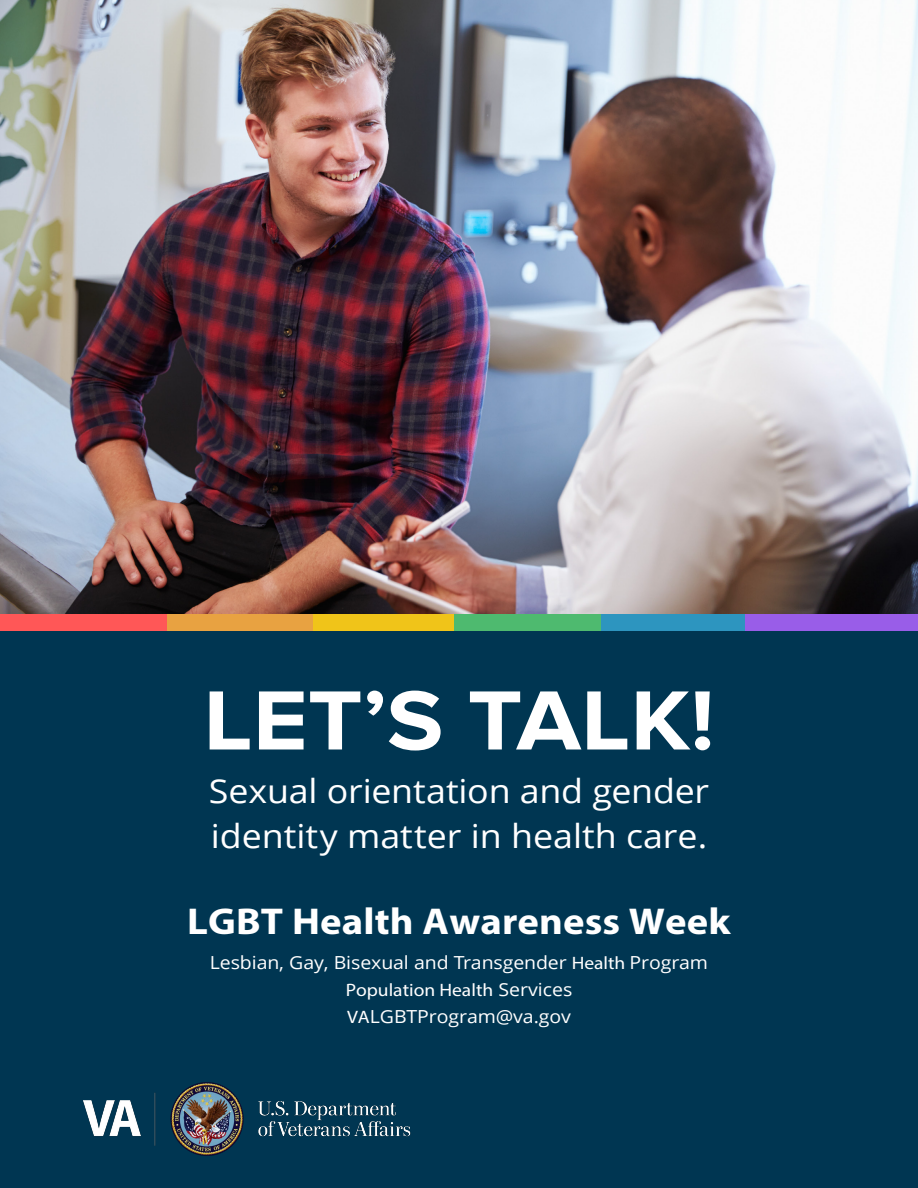
<style>
.page{position:relative;width:918px;height:1188px;background:#fff}
.page>*{position:absolute;margin:0;border:0;box-sizing:border-box;transform-origin:0 0}
.t1{font:700 87px "Proxima Nova";color:#fff;scale:1.09 1}
.Body_Text{font:700 37.5px "Myriad Pro";letter-spacing:.005em;color:#fff;scale:1.09 1}
.Body_Text-2{font:33px/45px "Open Sans";color:#fff;scale:1.09 1}
.Body_Text-3{font:18px/27px "Open Sans";letter-spacing:-.005em;color:#fff;text-align:center;scale:1.09 1}
.s1{font-family:"Myriad Pro"}
</style>
<div class="page">
<div style="left:0;top:629px;width:918px;height:559px;background:#003652"></div>
<img style="left:0;top:0;width:918px;height:614px">
<img style="left:83px;top:1082px;width:328px;height:74px">
<div style="left:0;top:614px;width:169px;height:17px;background:#ff5757"></div>
<div style="left:167px;top:614px;width:147px;height:17px;background:#e8a241"></div>
<div style="left:314px;top:614px;width:146px;height:17px;background:#f0c419"></div>
<div style="left:454px;top:614px;width:147px;height:17px;background:#4eba6f"></div>
<div style="left:601px;top:614px;width:147px;height:17px;background:#2d95bf"></div>
<div style="left:746px;top:614px;width:172px;height:17px;background:#995de8"></div>
<h1 class="t1" style="left:203px;top:670px;width:471px">LET’S TALK!</h1>
<p class="Body_Text-2" style="left:209px;top:768px;width:461px">Sexual orientation and gender identity matter in health care.</p>
<p class="Body_Text" style="left:187px;top:897px;width:500px">LGBT Health Awareness Week</p>
<p class="Body_Text-3" style="left:210px;top:949px;width:459px">Lesbian, Gay, Bisexual and Transgender <span class="s1">Health</span> Program<br><span class="s1">Population Health</span> Services<br><span class="s1">VA</span>LGBTProgram@va.gov</p>
</div>
